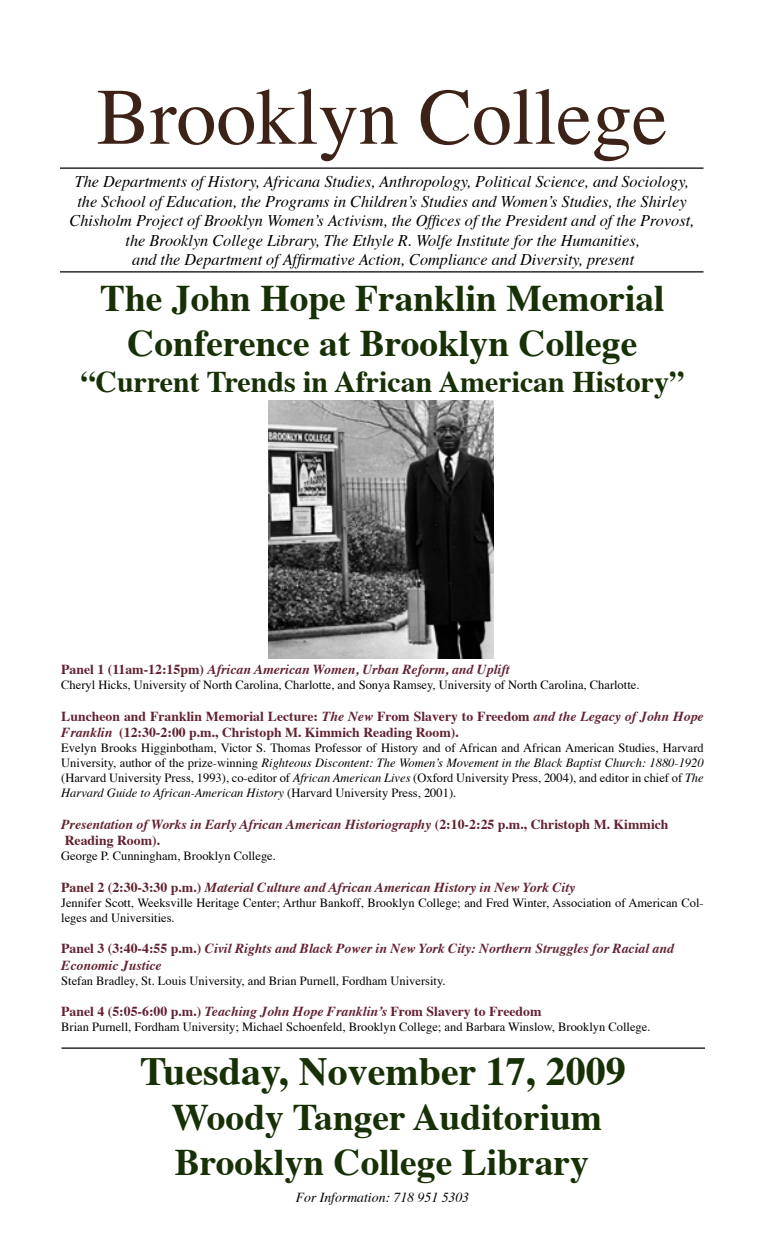
<style>
.page{position:relative;width:765px;height:1260px;background:#fff}
.page>*{position:absolute;margin:0;border:0;box-sizing:border-box;transform-origin:0 0}
.t1{font:80px "Times";color:#3d2217}
.t2{font:700 40px "Times";color:#173006}
.t3{font:700 37.5px/45px "Times";color:#173006;text-align:center}
.t4{font:700 30px "Times";color:#173006}
.t5{font:italic 16.25px/19.5px "Times";color:#000;text-align:center}
.t6{font:italic 700 13.75px/16.5px "Times";color:#622230}
.t7{font:700 13.75px/16.5px "Times";color:#622230}
.t8{font:italic 13.75px "Times";color:#000}
.t9{font:12.5px/15px "Times";color:#000;text-align:justify}
.s1{font-style:normal}
.s2{font-style:italic}
</style>
<div class="page">
<hr style="left:60px;top:168px;width:643px;height:1px;background:#000">
<hr style="left:60px;top:271px;width:643px;height:1px;background:#000">
<hr style="left:62px;top:1048px;width:643px;height:1px;background:#000">
<img style="left:269px;top:400px;width:225px;height:259px">
<h1 class="t1" style="left:96px;top:42px;width:573px">Brooklyn College</h1>
<p class="t5" style="left:70px;top:171px;width:626px">The Departments of History, Africana Studies, Anthropology, Political Science, and Sociology, the School of Education, the Programs in Children’s Studies and Women’s Studies, the Shirley Chisholm Project of Brooklyn Women’s Activism, the Offices of the President and of the Provost, the Brooklyn College Library, The Ethyle R. Wolfe Institute for the Humanities,<br>and the Department of Affirmative Action, Compliance and Diversity, present</p>
<h3 class="t3" style="left:100px;top:271px;width:566px">The John Hope Franklin Memorial<br>Conference at Brooklyn College</h3>
<h3 class="t4" style="left:81px;top:353px;width:605px">“Current Trends in African American History”</h3>
<p class="t6" style="left:61px;top:660px;width:450px"><span class="s1">Panel 1 (11am-12:15pm)</span> African American Women, Urban Reform, and Uplift</p>
<p class="t9" style="left:61px;top:676px;width:580px">Cheryl Hicks, University of North Carolina, Charlotte, and Sonya Ramsey, University of North Carolina, Charlotte.</p>
<p class="t7" style="left:61px;top:706px;width:644px">Luncheon and Franklin Memorial Lecture: <span class="s2">The New</span> From Slavery to Freedom <span class="s2">and the Legacy of John Hope<br>Franklin</span> (12:30-2:00 p.m., Christoph M. Kimmich Reading Room).</p>
<p class="t9" style="left:61px;top:739px;width:644px">Evelyn Brooks Higginbotham, Victor S. Thomas Professor of History and of African and African American Studies, Harvard University, author of the prize-winning <span class="s2">Righteous Discontent: The Women’s Movement in the Black Baptist Church: 1880-1920 </span>(Harvard University Press, 1993), co-editor of <span class="s2">African American Lives</span> (Oxford University Press, 2004), and editor in chief of <span class="s2">The Harvard Guide to African-American History</span> (Harvard University Press, 2001).</p>
<p class="t6" style="left:61px;top:814px;width:609px">Presentation of Works in Early African American Historiography <span class="s1">(2:10-2:25 p.m., Christoph M. Kimmich<br>Reading Room).</span></p>
<p class="t9" style="left:61px;top:847px;width:216px">George P. Cunningham, Brooklyn College.</p>
<p class="t6" style="left:61px;top:877px;width:516px"><span class="s1">Panel 2 (2:30-3:30 p.m.)</span> Material Culture and African American History in New York City</p>
<p class="t9" style="left:61px;top:894px;width:644px">Jennifer Scott, Weeksville Heritage Center; Arthur Bankoff, Brooklyn College; and Fred Winter, Association of American Col&shy;leges and Universities.</p>
<p class="t6" style="left:61px;top:939px;width:614px"><span class="s1">Panel 3 (3:40-4:55 p.m.)</span> Civil Rights and Black Power in New York City: Northern Struggles for Racial and<br>Economic Justice</p>
<p class="t9" style="left:61px;top:972px;width:386px">Stefan Bradley, St. Louis University, and Brian Purnell, Fordham University.</p>
<p class="t7" style="left:61px;top:1002px;width:482px">Panel 4 (5:05-6:00 p.m.) <span class="s2">Teaching John Hope Franklin’s</span> From Slavery to Freedom</p>
<p class="t9" style="left:61px;top:1018px;width:591px">Brian Purnell, Fordham University; Michael Schoenfeld, Brooklyn College; and Barbara Winslow, Brooklyn College.</p>
<h2 class="t2" style="left:140px;top:1033px;width:487px">Tuesday, November 17, 2009</h2>
<h3 class="t3" style="left:171px;top:1091px;width:432px;text-align:left">Woody Tanger Auditorium<br>Brooklyn College Library</h3>
<p class="t8" style="left:296px;top:1185px;width:175px">For Information: 718 951 5303</p>
</div>
